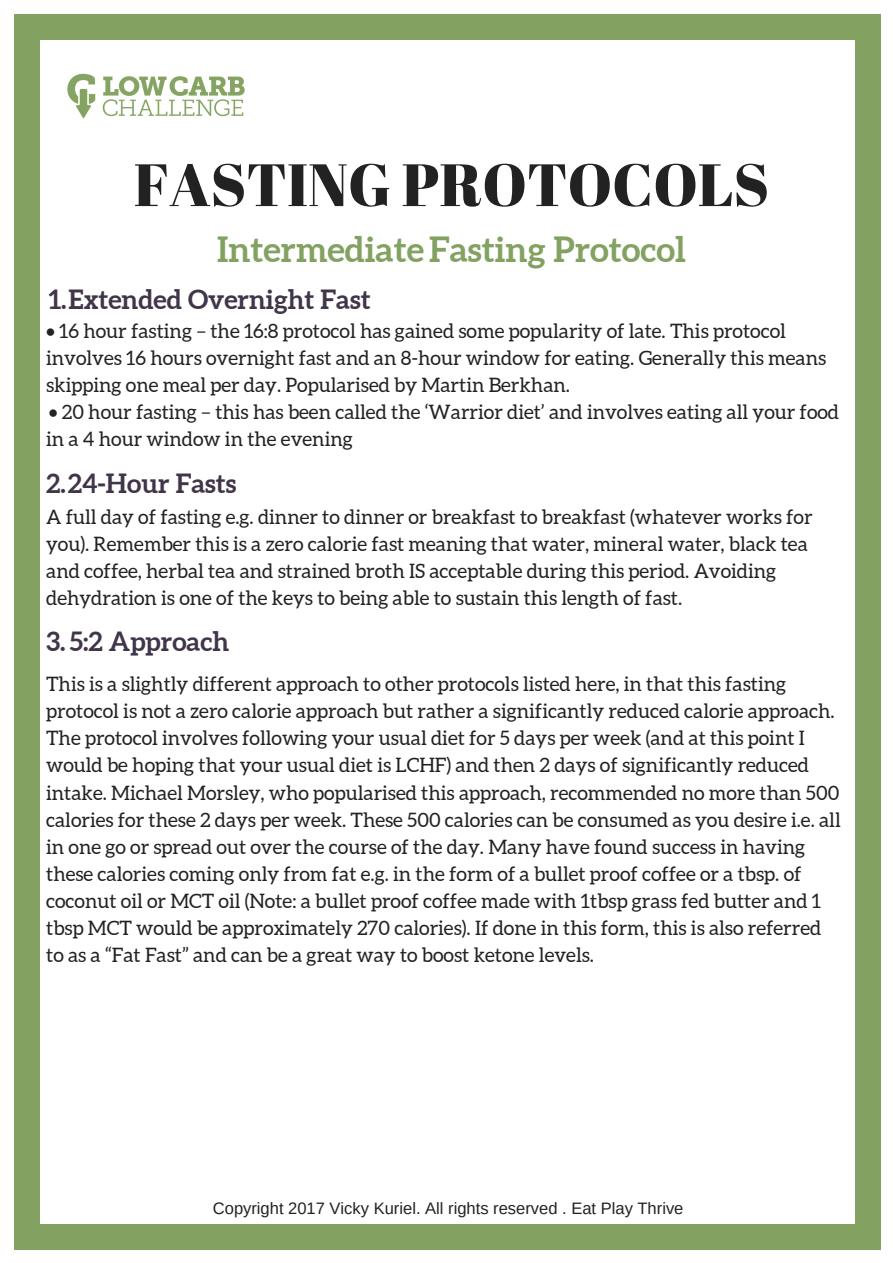
<style>
.page{position:relative;width:893px;height:1263px;background:#fff}
.page>*{position:absolute;margin:0;border:0;box-sizing:border-box;transform-origin:0 0}
.t1{font:59.55px "Abril Fatface";color:#222}
.t2{font:700 34.8px "Aleo";color:#83a261}
.t3{font:700 26.55px "Aleo";color:#413549}
.t4{font:19.8px/27px "Aleo";color:#222}
.t5{font:16.5px "Arimo";color:#222}
</style>
<div class="page">
<div style="left:855px;top:1224px;width:25px;height:26px;background:#83a261"></div>
<div style="left:14px;top:38px;width:25px;height:1188px;background:#83a261"></div>
<div style="left:14px;top:1224px;width:25px;height:26px;background:#83a261"></div>
<div style="left:855px;top:38px;width:25px;height:1188px;background:#83a261"></div>
<div style="left:38px;top:1224px;width:818px;height:26px;background:#83a261"></div>
<div style="left:855px;top:14px;width:25px;height:25px;background:#83a261"></div>
<div style="left:38px;top:14px;width:818px;height:25px;background:#83a261"></div>
<img style="left:14px;top:14px;width:311px;height:200px">
<h1 class="t1" style="left:134px;top:143px;width:637px">FASTING PROTOCOLS</h1>
<h2 class="t2" style="left:217px;top:230px;width:470px">Intermediate Fasting Protocol</h2>
<h3 class="t3" style="left:48px;top:284px;width:324px">1.Extended Overnight Fast</h3>
<p class="t4" style="left:46px;top:317px;width:781px">• 16 hour fasting – the 16:8 protocol has gained some popularity of late. This protocol involves 16 hours overnight fast and an 8-hour window for eating. Generally this means skipping one meal per day. Popularised by Martin Berkhan.</p>
<p class="t4" style="left:46px;top:398px;width:794px">• 20 hour fasting – this has been called the ‘Warrior diet’ and involves eating all your food in a 4 hour window in the evening</p>
<h3 class="t3" style="left:46px;top:468px;width:192px">2.24-Hour Fasts</h3>
<p class="t4" style="left:46px;top:503px;width:768px">A full day of fasting e.g. dinner to dinner or breakfast to breakfast (whatever works for you). Remember this is a zero calorie fast meaning that water, mineral water, black tea and coffee, herbal tea and strained broth IS acceptable during this period. Avoiding dehydration is one of the keys to being able to sustain this length of fast.</p>
<h3 class="t3" style="left:46px;top:626px;width:185px">3. 5:2 Approach</h3>
<p class="t4" style="left:46px;top:671px;width:796px">This is a slightly different approach to other protocols listed here, in that this fasting protocol is not a zero calorie approach but rather a significantly reduced calorie approach.<br>The protocol involves following your usual diet for 5 days per week (and at this point I would be hoping that your usual diet is LCHF) and then 2 days of significantly reduced intake. Michael Morsley, who popularised this approach, recommended no more than 500 calories for these 2 days per week. These 500 calories can be consumed as you desire i.e. all in one go or spread out over the course of the day. Many have found success in having these calories coming only from fat e.g. in the form of a bullet proof coffee or a tbsp. of coconut oil or MCT oil (Note: a bullet proof coffee made with 1tbsp grass fed butter and 1 tbsp MCT would be approximately 270 calories). If done in this form, this is also referred to as a “Fat Fast” and can be a great way to boost ketone levels.</p>
<p class="t5" style="left:213px;top:1199px;width:472px">Copyright 2017 Vicky Kuriel. All rights reserved . Eat Play Thrive</p>
</div>
